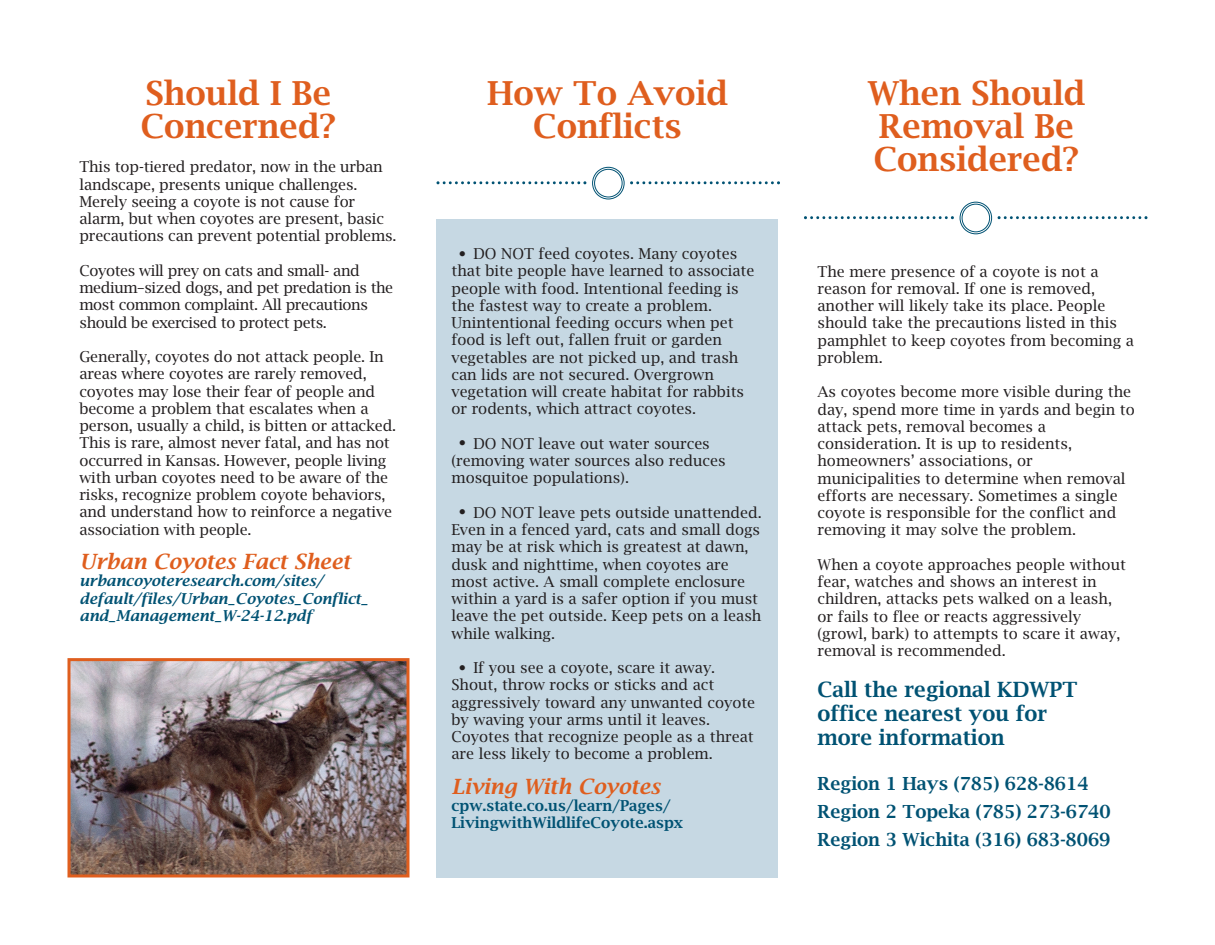
<style>
.page{position:relative;width:1215px;height:945px;background:#fff}
.page>*{position:absolute;margin:0;border:0;box-sizing:border-box;transform-origin:0 0}
.t1{font:600 33px/33px "Lucida Bright";color:#df5e1e}
.t2{font:600 21px/24px "Lucida Bright";color:#005273}
.t3{font:italic 600 21px "Lucida Bright";color:#df5e1e}
.t4{font:600 18px/27.8px "Lucida Bright";color:#005273}
.t5{font:15px/17.2px "Lucida Bright";color:#231f20}
.t6{font:15px/17.2px "Lucida Bright";letter-spacing:-.025em;color:#231f20}
.t7{font:italic 600 15px/17.2px "Lucida Bright";color:#005273}
.t8{font:600 15px/17.2px "Lucida Bright";color:#005273}
.s1{font-size:36px}
</style>
<div class="page">
<svg style="left:804px;top:201px;width:344px;height:34px"></svg>
<svg style="left:436px;top:181px;width:150px;height:3px"></svg>
<svg style="left:592px;top:166px;width:188px;height:34px"></svg>
<div style="left:436px;top:219px;width:342px;height:659px;background:#c6d8e3"></div>
<img style="left:72px;top:662px;width:334px;height:212px">
<div style="left:68px;top:658px;width:342px;height:220px;border:3px solid #df5e1e"></div>
<h1 class="t1" style="left:141px;top:79px;width:197px">Should I Be<br>Concerned?</h1>
<p class="t5" style="left:80px;top:160px;width:318px">This top-tiered predator, now in the urban landscape, presents unique challenges.<br>Merely seeing a coyote is not cause for alarm, but when coyotes are present, basic precautions can prevent potential problems.</p>
<p class="t6" style="left:80px;top:263px;width:315px">Coyotes will prey on cats and small- and medium–sized dogs, and pet predation is the most common complaint. All precautions should be exercised to protect pets.</p>
<p class="t5" style="left:80px;top:349px;width:318px">Generally, coyotes do not attack people. In areas where coyotes are rarely removed, coyotes may lose their fear of people and become a problem that escalates when a person, usually a child, is bitten or attacked.<br>This is rare, almost never fatal, and has not occurred in Kansas. However, people living with urban coyotes need to be aware of the risks, recognize problem coyote behaviors, and understand how to reinforce a negative association with people.</p>
<h2 class="t3" style="left:80px;top:553px;width:273px">Urban Coyotes Fact Sheet</h2>
<p class="t7" style="left:80px;top:574px;width:290px">urbancoyoteresearch.com/sites/ default/files/Urban_Coyotes_Conflict_ and_Management_W-24-12.pdf</p>
<h1 class="t1" style="left:487px;top:79px;width:242px;text-align:center">How To Avoid<br>Conflicts</h1>
<h1 class="t1" style="left:868px;top:79px;width:219px">When Should<br>Removal Be<br>Considered?</h1>
<p class="t5" style="left:451px;top:246px;width:304px"><span class="s1">•</span>DO NOT feed coyotes. Many coyotes that bite people have learned to associate people with food. Intentional feeding is the fastest way to create a problem.<br>Unintentional feeding occurs when pet food is left out, fallen fruit or garden vegetables are not picked up, and trash can lids are not secured. Overgrown vegetation will create habitat for rabbits or rodents, which attract coyotes.</p>
<p class="t5" style="left:451px;top:436px;width:276px"><span class="s1">•</span>DO NOT leave out water sources (removing water sources also reduces mosquitoe populations).</p>
<p class="t5" style="left:451px;top:505px;width:312px"><span class="s1">•</span>DO NOT leave pets outside unattended.<br>Even in a fenced yard, cats and small dogs may be at risk which is greatest at dawn, dusk and nighttime, when coyotes are most active. A small complete enclosure within a yard is a safer option if you must leave the pet outside. Keep pets on a leash while walking.</p>
<p class="t5" style="left:451px;top:660px;width:305px"><span class="s1">•</span>If you see a coyote, scare it away.<br>Shout, throw rocks or sticks and act aggressively toward any unwanted coyote by waving your arms until it leaves.<br>Coyotes that recognize people as a threat are less likely to become a problem.</p>
<h2 class="t3" style="left:452px;top:778px;width:210px">Living With Coyotes</h2>
<p class="t8" style="left:452px;top:798px;width:233px">cpw.state.co.us/learn/Pages/<br>LivingwithWildlifeCoyote.aspx</p>
<p class="t5" style="left:818px;top:264px;width:318px">The mere presence of a coyote is not a reason for removal. If one is removed, another will likely take its place. People should take the precautions listed in this pamphlet to keep coyotes from becoming a problem.</p>
<p class="t5" style="left:818px;top:385px;width:319px">As coyotes become more visible during the day, spend more time in yards and begin to attack pets, removal becomes a consideration. It is up to residents, homeowners’ associations, or municipalities to determine when removal efforts are necessary. Sometimes a single coyote is responsible for the conflict and removing it may solve the problem.</p>
<p class="t5" style="left:818px;top:557px;width:310px">When a coyote approaches people without fear, watches and shows an interest in children, attacks pets walked on a leash, or fails to flee or reacts aggressively (growl, bark) to attempts to scare it away, removal is recommended.</p>
<h2 class="t2" style="left:818px;top:679px;width:262px">Call the regional KDWPT office nearest you for more information</h2>
<p class="t4" style="left:818px;top:771px;width:295px">Region 1 Hays (785) 628-8614<br>Region 2 Topeka (785) 273-6740<br>Region 3 Wichita (316) 683-8069</p>
</div>
